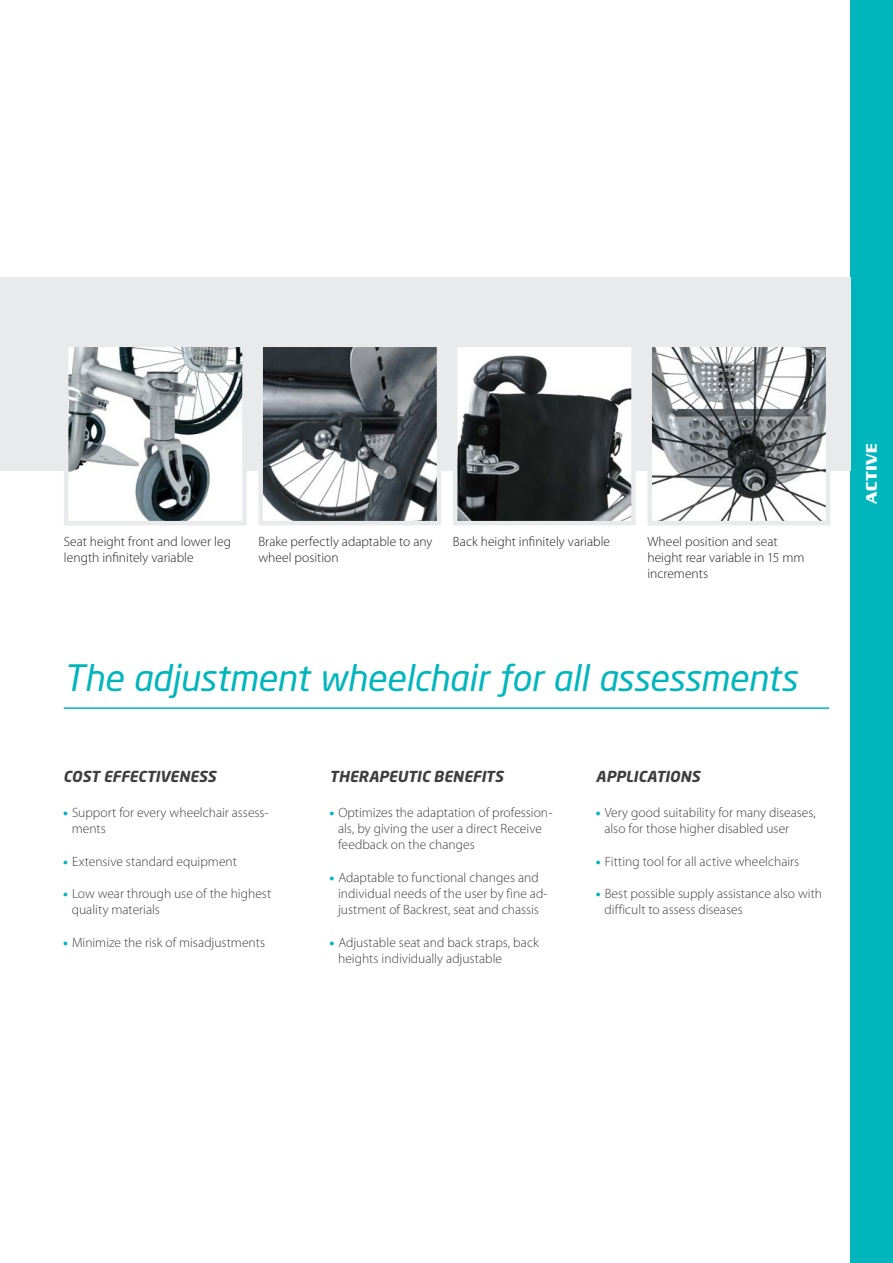
<style>
.page{position:relative;width:893px;height:1263px;background:#fff}
.page>*{position:absolute;margin:0;border:0;box-sizing:border-box;transform-origin:0 0}
.t1{font:italic 36px "Neo Sans Std";letter-spacing:-.01em;color:#00b6bc}
.t2{font:italic 700 15px "Neo Sans Std";color:#3e3e3f}
.t3{font:700 15px "Enter Sansman";letter-spacing:.015em;color:#fff}
.t4{font:300 13.5px/16.2px "Myriad Pro";color:#3e3e3f}
.t5{font:300 13.5px/16.2px "Myriad Pro";color:#231f20}
.s1{font-weight:900;color:#00b6bc}
</style>
<div class="page">
<div style="left:850px;top:0;width:43px;height:1263px;background:#00b6bc"></div>
<div style="left:0;top:277px;width:850px;height:194px;background:#e9eaeb"></div>
<hr style="left:64px;top:707px;width:765px;height:2px;background:#00b6bc">
<img style="left:69px;top:348px;width:173px;height:172px">
<div style="left:64px;top:343px;width:183px;height:182px;border:4px solid #e9eaeb"></div>
<img style="left:263px;top:348px;width:173px;height:172px">
<div style="left:258px;top:343px;width:183px;height:182px;border:4px solid #e9eaeb"></div>
<div style="left:455px;top:345px;width:178px;height:178px;background:#fff"></div>
<img style="left:458px;top:355px;width:173px;height:165px">
<div style="left:453px;top:343px;width:183px;height:182px;border:4px solid #e9eaeb"></div>
<img style="left:652px;top:348px;width:173px;height:172px">
<div style="left:647px;top:343px;width:183px;height:182px;border:4px solid #e9eaeb"></div>
<p class="t5" style="left:64px;top:533px;width:169px">Seat height front and lower leg length infinitely variable</p>
<p class="t5" style="left:258px;top:533px;width:176px">Brake perfectly adaptable to any wheel position</p>
<p class="t5" style="left:453px;top:533px;width:159px">Back height infinitely variable</p>
<p class="t5" style="left:647px;top:533px;width:159px">Wheel position and seat height rear variable in 15 mm increments</p>
<h1 class="t1" style="left:63px;top:656px;width:735px">The adjustment wheelchair for all assessments</h1>
<p class="t2" style="left:63px;top:767px;width:154px">COST EFFECTIVENESS</p>
<p class="t2" style="left:330px;top:767px;width:175px">THERAPEUTIC BENEFITS</p>
<p class="t2" style="left:596px;top:767px;width:106px">APPLICATIONS</p>
<p class="t4" style="left:72px;top:805px;width:198px;text-indent:-9px"><span class="s1">•</span> Support for every wheelchair assess&shy;ments</p>
<p class="t4" style="left:63px;top:853px;width:175px"><span class="s1">•</span> Extensive standard equipment</p>
<p class="t4" style="left:72px;top:886px;width:201px;text-indent:-9px"><span class="s1">•</span> Low wear through use of the highest quality materials</p>
<p class="t4" style="left:63px;top:934px;width:203px"><span class="s1">•</span> Minimize the risk of misadjustments</p>
<p class="t4" style="left:338px;top:805px;width:216px;text-indent:-9px"><span class="s1">•</span> Optimizes the adaptation of profession&shy;als, by giving the user a direct Receive feedback on the changes</p>
<p class="t4" style="left:338px;top:869px;width:211px;text-indent:-9px"><span class="s1">•</span> Adaptable to functional changes and individual needs of the user by fine ad&shy;justment of Backrest, seat and chassis</p>
<p class="t4" style="left:338px;top:934px;width:202px;text-indent:-9px"><span class="s1">•</span> Adjustable seat and back straps, back heights individually adjustable</p>
<p class="t4" style="left:604px;top:805px;width:213px;text-indent:-9px"><span class="s1">•</span> Very good suitability for many diseases, also for those higher disabled user</p>
<p class="t4" style="left:596px;top:853px;width:205px"><span class="s1">•</span> Fitting tool for all active wheelchairs</p>
<p class="t4" style="left:604px;top:886px;width:219px;text-indent:-9px"><span class="s1">•</span> Best possible supply assistance also with difficult to assess diseases</p>
<p class="t3" style="left:863px;top:504px;width:62px;rotate:-90deg">ACTIVE</p>
</div>
